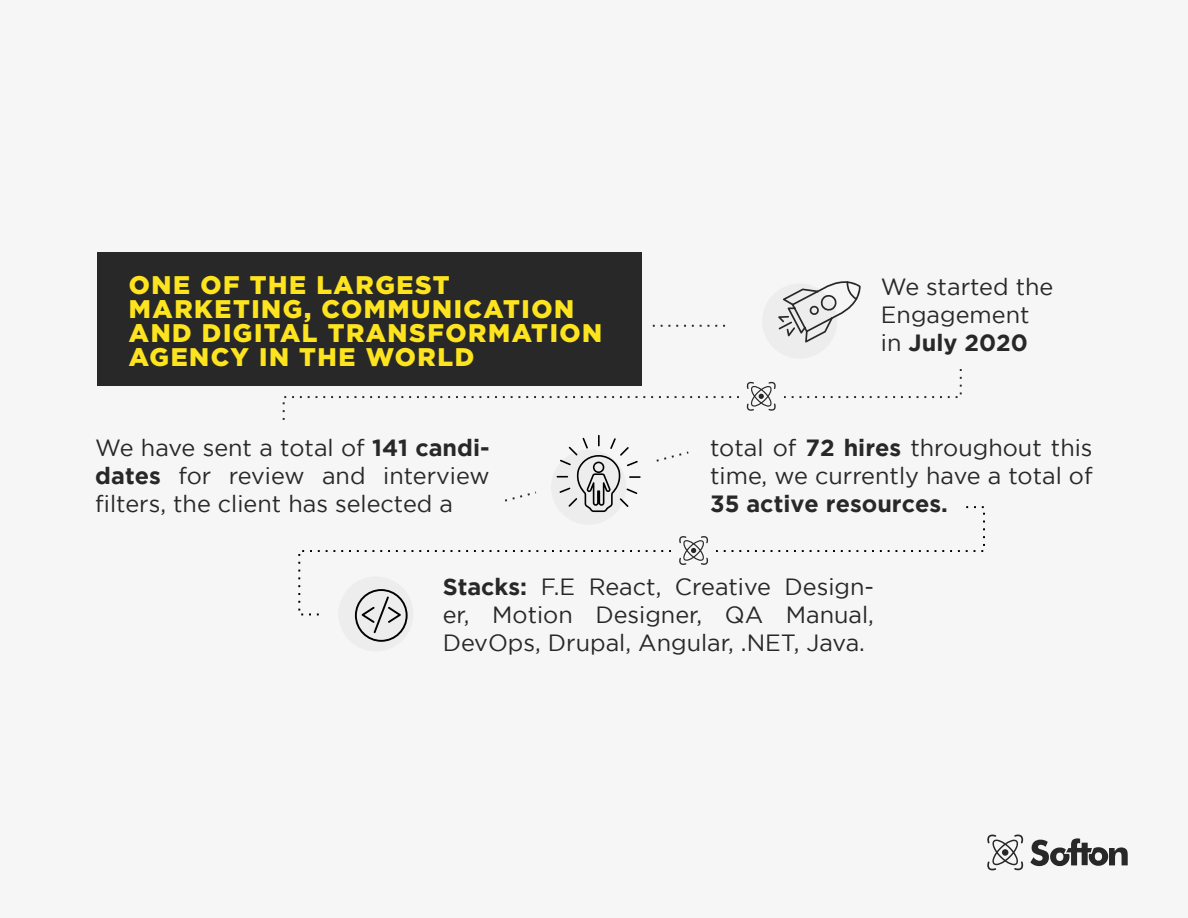
<style>
.page{position:relative;width:1188px;height:918px;background:#f6f6f6}
.page>*{position:absolute;margin:0;border:0;box-sizing:border-box;transform-origin:0 0}
.t1{font:900 25.5px/24px "Gotham";letter-spacing:.06em;color:#fde41e}
.t2{font:23.4px/28px "Gotham";color:#282828}
.t3{font:700 23.4px "Gotham";color:#282828}
.s1{font-weight:700}
</style>
<div class="page">
<svg style="left:1030px;top:838px;width:98px;height:28px"></svg>
<svg style="left:987px;top:835px;width:37px;height:35px"></svg>
<div style="left:97px;top:253px;width:545px;height:133px;background:#282828"></div>
<div style="left:762px;top:284px;width:75px;height:75px;background:#ededed;border-radius:50%"></div>
<svg style="left:778px;top:281px;width:83px;height:62px"></svg>
<div style="left:551px;top:450px;width:75px;height:75px;background:#ededed;border-radius:50%"></div>
<svg style="left:557px;top:435px;width:84px;height:70px"></svg>
<div style="left:338px;top:576px;width:75px;height:76px;background:#ededed;border-radius:50%"></div>
<svg style="left:355px;top:616px;width:53px;height:26px"></svg>
<svg style="left:652px;top:325px;width:73px;height:2px"></svg>
<svg style="left:656px;top:451px;width:33px;height:11px"></svg>
<svg style="left:505px;top:491px;width:32px;height:11px"></svg>
<svg style="left:282px;top:369px;width:680px;height:51px"></svg>
<svg style="left:298px;top:505px;width:687px;height:111px"></svg>
<div style="left:671px;top:528px;width:45px;height:45px;background:#f6f6f6"></div>
<svg style="left:679px;top:536px;width:29px;height:29px"></svg>
<p class="t1" style="left:129px;top:272px;width:475px">ONE OF THE LARGEST<br>MARKETING, COMMUNICATION<br>AND DIGITAL TRANSFORMATION<br>AGENCY IN THE WORLD</p>
<p class="t2" style="left:881px;top:272px;width:174px">We started the<br>Engagement in <span class="s1">July 2020</span></p>
<p class="t2" style="left:95px;top:434px;width:396px;text-align:justify">We have sent a total of <span class="s1">141 candi&shy;dates</span> for review and interview filters, the client has selected a</p>
<p class="t2" style="left:710px;top:434px;width:384px">total of <span class="s1">72 hires</span> throughout this time, we currently have a total of</p>
<p class="t3" style="left:710px;top:491px;width:239px">35 active resources.</p>
<p class="t2" style="left:443px;top:572px;width:433px;text-align:justify"><span class="s1">Stacks:</span> F.E React, Creative Design&shy;er, Motion Designer, QA Manual, DevOps, Drupal, Angular, .NET, Java.</p>
</div>
